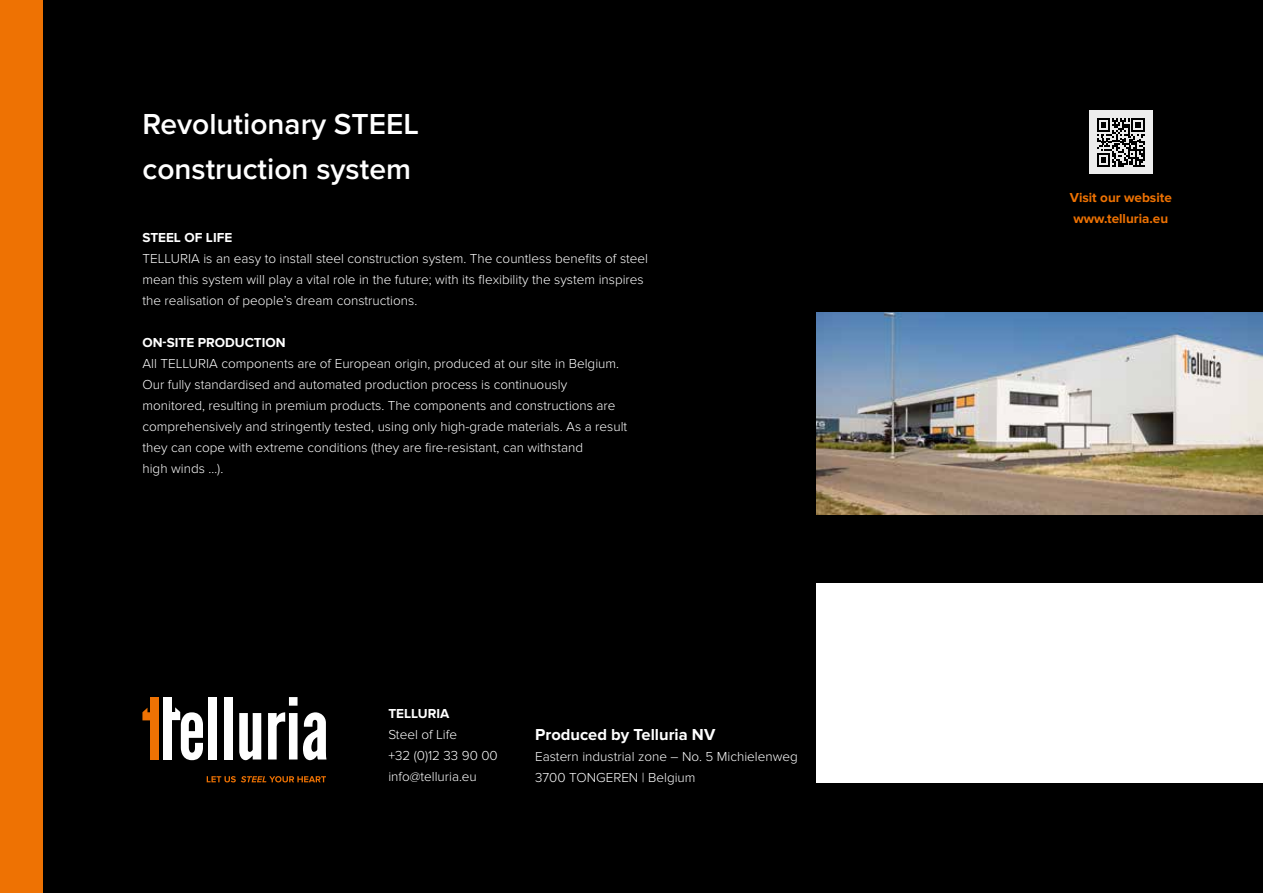
<style>
.page{position:relative;width:1263px;height:893px;background:#000}
.page>*{position:absolute;margin:0;border:0;box-sizing:border-box;transform-origin:0 0}
.t1{font:600 30px/44.7px "Proxima Nova";color:#fff}
.t2{font:700 16.5px "Proxima Nova";color:#fff}
.t3{font:300 13.5px/21px "Proxima Nova";color:#fff}
.t4{font:700 13.5px "Proxima Nova";color:#fff}
.t5{font:700 13.5px/21px "Proxima Nova";color:#ee7203}
</style>
<div class="page">
<div style="left:816px;top:583px;width:447px;height:199px;background:#fff"></div>
<div style="left:0;top:0;width:43px;height:893px;background:#ee7203"></div>
<div style="left:151px;top:697px;width:8px;height:62px;background:#ee7203"></div>
<div style="left:164px;top:697px;width:8px;height:62px;background:#fff"></div>
<div style="left:209px;top:697px;width:8px;height:62px;background:#fff"></div>
<div style="left:224px;top:697px;width:9px;height:62px;background:#fff"></div>
<svg style="left:239px;top:713px;width:22px;height:47px"></svg>
<svg style="left:268px;top:697px;width:29px;height:62px"></svg>
<svg style="left:303px;top:712px;width:23px;height:48px"></svg>
<svg style="left:172px;top:707px;width:31px;height:53px"></svg>
<svg style="left:142px;top:708px;width:9px;height:12px"></svg>
<svg style="left:207px;top:776px;width:119px;height:6px"></svg>
<div style="left:1089px;top:111px;width:64px;height:63px;background:#ededed"></div>
<svg style="left:1097px;top:118px;width:48px;height:49px"></svg>
<img style="left:816px;top:312px;width:447px;height:203px">
<h1 class="t1" style="left:142px;top:101px;width:278px">Revolutionary STEEL construction system</h1>
<p class="t4" style="left:142px;top:230px;width:91px">STEEL OF LIFE</p>
<p class="t3" style="left:142px;top:248px;width:507px">TELLURIA is an easy to install steel construction system. The countless benefits of steel mean this system will play a vital role in the future; with its flexibility the system inspires the realisation of people’s dream constructions.</p>
<p class="t4" style="left:142px;top:335px;width:145px">ON-SITE PRODUCTION</p>
<p class="t3" style="left:142px;top:353px;width:486px">All TELLURIA components are of European origin, produced at our site in Belgium.<br>Our fully standardised and automated production process is continuously monitored, resulting in premium products. The components and constructions are comprehensively and stringently tested, using only high-grade materials. As a result they can cope with extreme conditions (they are fire-resistant, can withstand<br>high winds …).</p>
<p class="t4" style="left:388px;top:705px;width:63px">TELLURIA</p>
<p class="t3" style="left:388px;top:724px;width:111px">Steel of Life<br>+32 (0)12 33 90 00 info@telluria.eu</p>
<p class="t2" style="left:535px;top:725px;width:182px">Produced by Telluria NV</p>
<p class="t3" style="left:535px;top:747px;width:264px">Eastern industrial zone – No. 5 Michielenweg<br>3700 TONGEREN | Belgium</p>
<p class="t5" style="left:1070px;top:187px;width:104px">Visit our website www.telluria.eu</p>
</div>
